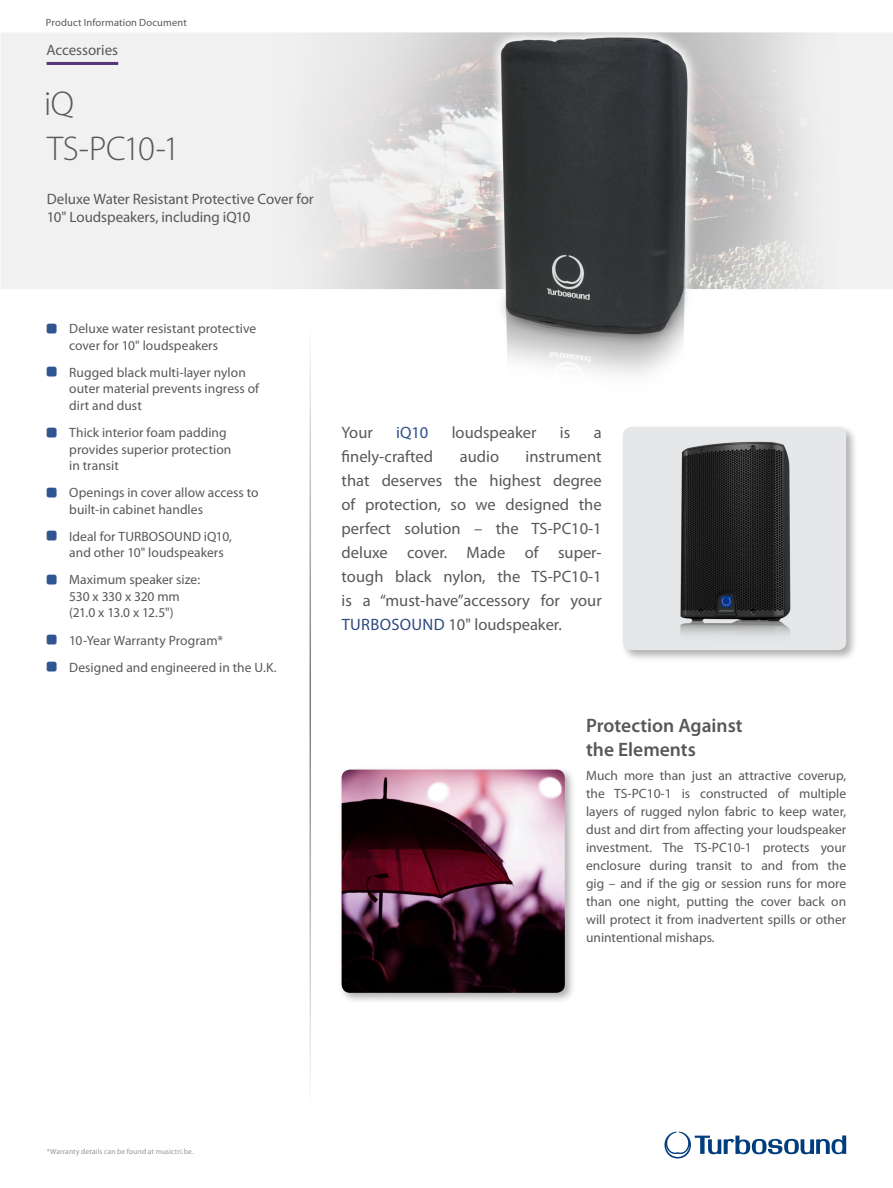
<style>
.page{position:relative;width:893px;height:1188px;background:#fff}
.page>*{position:absolute;margin:0;border:0;box-sizing:border-box;transform-origin:0 0}
._03_Description_Name{font:300 34.5px "Myriad Pro";letter-spacing:-.04em;color:#57585a}
._02_Search_Name{font:300 34.5px "Myriad Pro";color:#57585a}
._10_Header_1{font:600 19.5px/24px "Myriad Pro";color:#57585a}
._08_Body_Text_1{font:16.5px/24px "Myriad Pro";color:#57585a;text-align:justify}
._08_Body_Text_1-2{font:16.5px "Myriad Pro";color:#2c518a}
._04_Product_Subhead{font:15px/18px "Myriad Pro";letter-spacing:-.01em;color:#57585a}
._01_Item_Group{font:15px "Myriad Pro";color:#57585a}
._05_Product_Features{font:13.5px/16.5px "Myriad Pro";letter-spacing:.005em;color:#57585a}
._09_Body_Text_2{font:13.5px/18px "Myriad Pro";color:#57585a;text-align:justify}
.t1{font:10.5px "Myriad Pro";letter-spacing:.015em;color:#57585a}
._07_Disclaimer{font:7.5px "Myriad Pro";letter-spacing:.015em;color:#939598}
.s1{font-family:"SQF Cust Glyph Set 1 V1";font-size:20.25px;color:#305691}
.s2{color:#2f4983}
</style>
<div class="page">
<img style="left:0;top:32px;width:893px;height:1127px">
<hr style="left:47px;top:62px;width:71px;height:3px;background:#533676">
<hr style="left:309px;top:324px;width:2px;height:797px;background:#231f20">
<svg style="left:664px;top:1132px;width:182px;height:26px"></svg>
<div style="left:620px;top:424px;width:237px;height:237px;background:#231f20;opacity:.35"></div>
<img style="left:623px;top:427px;width:223px;height:223px">
<div style="left:338px;top:766px;width:238px;height:238px;background:#231f20;opacity:.35"></div>
<img style="left:342px;top:770px;width:223px;height:223px">
<p class="t1" style="left:46px;top:16px;width:142px">Product Information Document</p>
<p class="_01_Item_Group" style="left:47px;top:40px;width:73px">Accessories</p>
<p class="_02_Search_Name" style="left:44px;top:85px;width:32px">iQ</p>
<p class="_03_Description_Name" style="left:47px;top:130px;width:134px">TS-PC10-1</p>
<p class="_04_Product_Subhead" style="left:47px;top:190px;width:268px">Deluxe Water Resistant Protective Cover for<br>10" Loudspeakers, including iQ10</p>
<p class="_05_Product_Features" style="left:69px;top:320px;width:188px;text-indent:-22px"><span class="s1">#</span> Deluxe water resistant protective cover for 10" loudspeakers</p>
<p class="_05_Product_Features" style="left:69px;top:364px;width:191px;text-indent:-22px"><span class="s1">#</span> Rugged black multi-layer nylon outer material prevents ingress of dirt and dust</p>
<p class="_05_Product_Features" style="left:69px;top:424px;width:164px;text-indent:-22px"><span class="s1">#</span> Thick interior foam padding provides superior protection in transit</p>
<p class="_05_Product_Features" style="left:69px;top:484px;width:191px;text-indent:-22px"><span class="s1">#</span> Openings in cover allow access to built-in cabinet handles</p>
<p class="_05_Product_Features" style="left:69px;top:528px;width:164px;text-indent:-22px"><span class="s1">#</span> Ideal for TURBOSOUND iQ10, and other 10" loudspeakers</p>
<p class="_05_Product_Features" style="left:47px;top:571px;width:155px;text-align:center"><span class="s1">#</span> Maximum speaker size:<br>530 x 330 x 320 mm<br>(21.0 x 13.0 x 12.5")</p>
<p class="_05_Product_Features" style="left:47px;top:632px;width:178px"><span class="s1">#</span> 10-Year Warranty Program*</p>
<p class="_05_Product_Features" style="left:47px;top:659px;width:231px"><span class="s1">#</span> Designed and engineered in the U.K.</p>
<p class="_08_Body_Text_1" style="left:342px;top:420px;width:33px">Your</p>
<p class="_08_Body_Text_1-2" style="left:396px;top:422px;width:34px">iQ10</p>
<p class="_08_Body_Text_1" style="left:452px;top:420px;width:86px">loudspeaker</p>
<p class="_08_Body_Text_1" style="left:560px;top:420px;width:12px">is</p>
<p class="_08_Body_Text_1" style="left:594px;top:420px;width:9px">a</p>
<p class="_08_Body_Text_1" style="left:342px;top:444px;width:93px">finely-crafted</p>
<p class="_08_Body_Text_1" style="left:460px;top:444px;width:41px">audio</p>
<p class="_08_Body_Text_1" style="left:342px;top:444px;width:262px;text-indent:184px">instrument that deserves the highest degree of protection, so we designed the perfect solution – the TS-PC10-1 deluxe cover. Made of super&shy;tough black nylon, the TS-PC10-1 is a “must-have”accessory for your <span class="s2">TURBOSOUND</span> 10" loudspeaker.</p>
<p class="_10_Header_1" style="left:586px;top:713px;width:158px">Protection Against the Elements</p>
<p class="_09_Body_Text_2" style="left:586px;top:766px;width:262px">Much more than just an attractive coverup, the TS-PC10-1 is constructed of multiple layers of rugged nylon fabric to keep water, dust and dirt from affecting your loudspeaker investment. The TS-PC10-1 protects your enclosure during transit to and from the gig – and if the gig or session runs for more than one night, putting the cover back on will protect it from inadvertent spills or other unintentional mishaps.</p>
<p class="_07_Disclaimer" style="left:47px;top:1147px;width:148px">*Warranty details can be found at musictri.be.</p>
</div>
